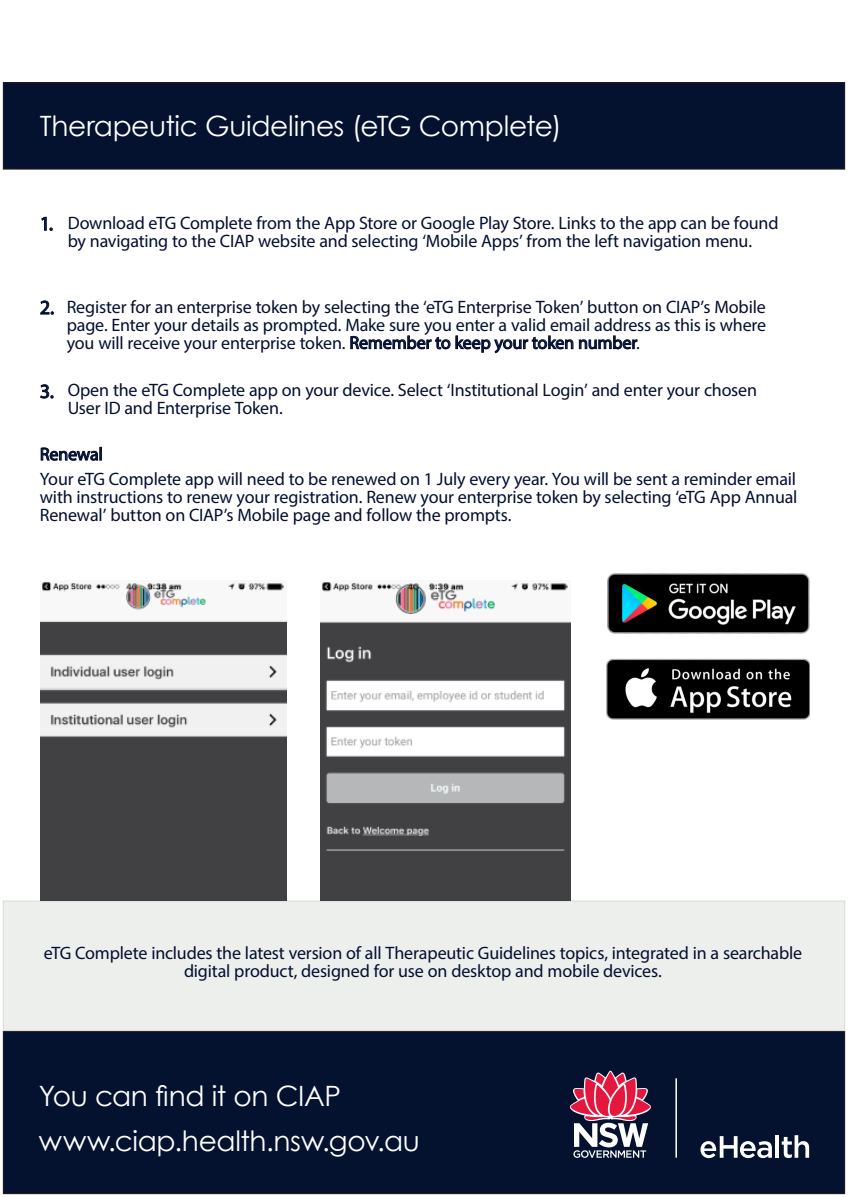
<style>
.page{position:relative;width:848px;height:1197px;background:#fff}
.page>*{position:absolute;margin:0;border:0;box-sizing:border-box;transform-origin:0 0}
.H3_Website_address{font:28px "Century Gothic";letter-spacing:-.01em;color:#fff}
.H5_Body{font:20px "Myriad Pro";color:#030f30}
.H5_Body-2{font:18px/18px "Myriad Pro";letter-spacing:-.01em;color:#030f30}
</style>
<div class="page">
<div style="left:3px;top:1031px;width:841px;height:162px;background:#041230"></div>
<div style="left:3px;top:1030px;width:842px;height:163px;border:1px solid #231f20"></div>
<div style="left:3px;top:83px;width:841px;height:86px;background:#041230"></div>
<div style="left:3px;top:82px;width:842px;height:88px;border:1px solid #231f20"></div>
<svg style="left:570px;top:1070px;width:80px;height:87px"></svg>
<svg style="left:700px;top:1136px;width:72px;height:21px"></svg>
<hr style="left:775px;top:1134px;width:4px;height:23px;background:#fff">
<svg style="left:781px;top:1135px;width:28px;height:22px"></svg>
<hr style="left:675px;top:1077px;width:2px;height:80px;background:#fff">
<svg style="left:350px;top:335px;width:287px;height:19px"></svg>
<div style="left:3px;top:900px;width:842px;height:130px;background:#edefed;border:1px solid #dbd9d9"></div>
<svg style="left:41px;top:217px;width:12px;height:14px"></svg>
<svg style="left:40px;top:300px;width:14px;height:14px"></svg>
<svg style="left:40px;top:384px;width:13px;height:14px"></svg>
<img style="left:607px;top:573px;width:202px;height:61px">
<img style="left:606px;top:658px;width:203px;height:61px">
<svg style="left:41px;top:447px;width:61px;height:14px"></svg>
<svg style="left:320px;top:582px;width:250px;height:318px;fill:#414042"></svg>
<svg style="left:40px;top:582px;width:246px;height:318px;fill:#414143"></svg>
<p class="H3_Website_address" style="left:40px;top:107px;width:523px">Therapeutic Guidelines (eTG Complete)</p>
<p class="H5_Body" style="left:40px;top:211px;width:15px">1.</p>
<p class="H5_Body-2" style="left:68px;top:213px;width:712px">Download eTG Complete from the App Store or Google Play Store. Links to the app can be found by navigating to the CIAP website and selecting ‘Mobile Apps’ from the left navigation menu.</p>
<p class="H5_Body" style="left:40px;top:295px;width:16px">2.</p>
<p class="H5_Body" style="left:40px;top:379px;width:16px">3.</p>
<p class="H5_Body-2" style="left:67px;top:297px;width:701px;text-align:justify">Register for an enterprise token by selecting the ‘eTG Enterprise Token’ button on CIAP’s Mobile page. Enter your details as prompted. Make sure you enter a valid email address as this is where you will receive your enterprise token. Remember to keep your token number.</p>
<p class="H5_Body-2" style="left:68px;top:381px;width:691px">Open the eTG Complete app on your device. Select ‘Institutional Login’ and enter your chosen<br>User ID and Enterprise Token.</p>
<p class="H5_Body-2" style="left:40px;top:445px;width:64px">Renewal</p>
<p class="H5_Body-2" style="left:40px;top:470px;width:759px;text-align:justify">Your eTG Complete app will need to be renewed on 1 July every year. You will be sent a reminder email with instructions to renew your registration. Renew your enterprise token by selecting ‘eTG App Annual Renewal’ button on CIAP’s Mobile page and follow the prompts.</p>
<p class="H5_Body-2" style="left:44px;top:944px;width:760px;text-align:center">eTG Complete includes the latest version of all Therapeutic Guidelines topics, integrated in a searchable digital product, designed for use on desktop and mobile devices.</p>
<p class="H3_Website_address" style="left:39px;top:1076px;width:304px">You can find it on CIAP</p>
<p class="H3_Website_address" style="left:39px;top:1121px;width:382px">www.ciap.health.nsw.gov.au</p>
</div>
